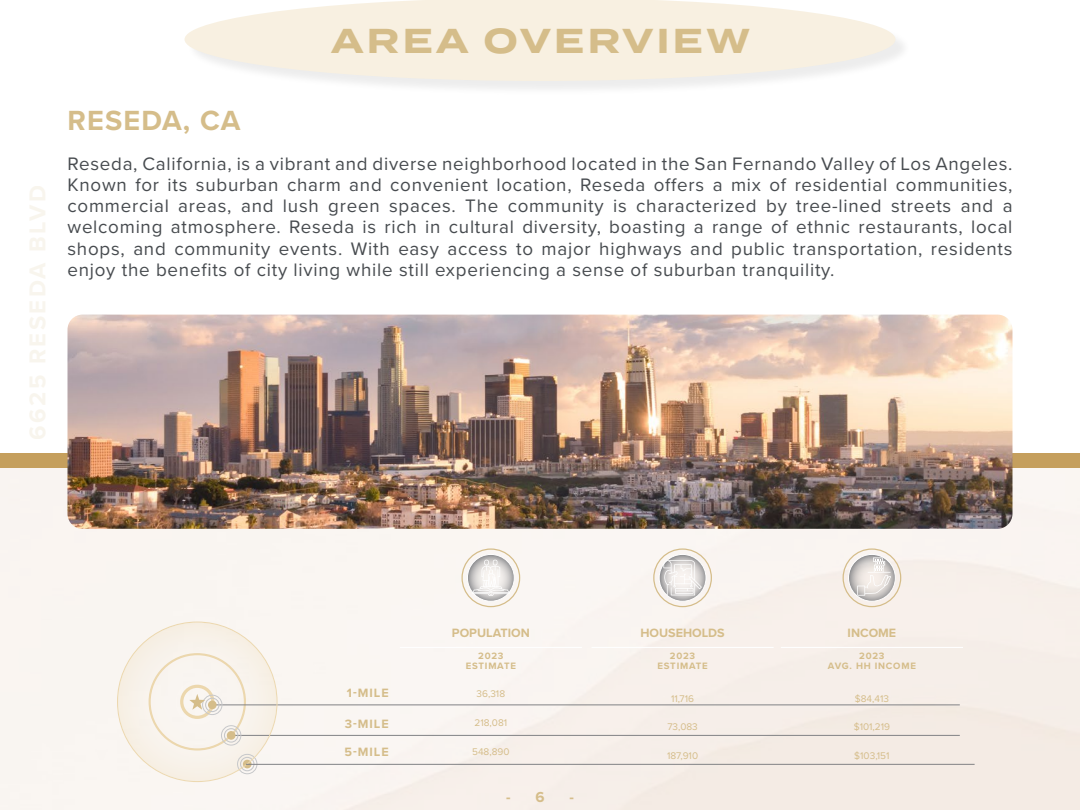
<style>
.page{position:relative;width:1080px;height:810px;background:#fff}
.page>*{position:absolute;margin:0;border:0;box-sizing:border-box;transform-origin:0 0}
.t1{font:700 34.5px "Termina";letter-spacing:.1em;color:#d5bd8a}
.t2{font:700 28.75px "Proxima Nova";letter-spacing:.04em;color:#d5bd8a}
.t3{font:18.75px/21.2px "Proxima Nova";letter-spacing:.04em;color:#474b4f;text-align:justify}
.t4{font:700 15px "Proxima Nova";color:#d5bd8a}
.t5{font:700 12.5px "Proxima Nova";color:#d5bd8a}
.t6{font:10px "Proxima Nova";color:#d5bd8a}
.t7{font:700 9.62px/10.6px "Proxima Nova";letter-spacing:.08em;color:#d5bd8a;text-align:center}
</style>
<div class="page">
<img style="left:0;top:468px;width:1080px;height:342px">
<div style="left:0;top:454px;width:1080px;height:14px;background:#c59f5d"></div>
<img style="left:68px;top:315px;width:944px;height:214px">
<svg style="left:118px;top:622px;width:159px;height:160px;fill:#f8f2ea"></svg>
<hr style="left:400px;top:647px;width:182px;height:1px;background:#fff">
<hr style="left:592px;top:647px;width:182px;height:1px;background:#fff">
<hr style="left:781px;top:647px;width:182px;height:1px;background:#fff">
<hr style="left:212px;top:705px;width:748px;height:1px;background:#818285">
<hr style="left:231px;top:735px;width:729px;height:1px;background:#818285">
<div style="left:202px;top:695px;width:20px;height:20px;border:1px solid #c7c8ca;border-radius:50%"></div>
<div style="left:205px;top:698px;width:15px;height:14px;border:1px solid #c7c8ca;border-radius:50%"></div>
<div style="left:208px;top:701px;width:9px;height:8px;background:#d5bd8a;border-radius:50%"></div>
<div style="left:221px;top:725px;width:20px;height:20px;border:1px solid #c7c8ca;border-radius:50%"></div>
<div style="left:224px;top:728px;width:14px;height:15px;border:1px solid #c7c8ca;border-radius:50%"></div>
<div style="left:227px;top:731px;width:9px;height:9px;background:#d5bd8a;border-radius:50%"></div>
<div style="left:237px;top:754px;width:20px;height:20px;border:1px solid #c7c8ca;border-radius:50%"></div>
<div style="left:240px;top:757px;width:14px;height:14px;border:1px solid #c7c8ca;border-radius:50%"></div>
<svg style="left:243px;top:760px;width:9px;height:8px"></svg>
<div style="left:843px;top:548px;width:58px;height:59px;border:1px solid #d5bd8a;border-radius:50%"></div>
<svg style="left:848px;top:554px;width:47px;height:47px"></svg>
<div style="left:848px;top:554px;width:48px;height:48px;border:1px solid #fff;border-radius:50%"></div>
<svg style="left:857px;top:558px;width:34px;height:38px"></svg>
<div style="left:461px;top:548px;width:59px;height:59px;border:1px solid #d5bd8a;border-radius:50%"></div>
<svg style="left:467px;top:554px;width:47px;height:47px"></svg>
<div style="left:467px;top:554px;width:48px;height:48px;border:1px solid #fff;border-radius:50%"></div>
<svg style="left:472px;top:560px;width:38px;height:36px"></svg>
<div style="left:653px;top:548px;width:59px;height:59px;border:1px solid #d5bd8a;border-radius:50%"></div>
<svg style="left:659px;top:554px;width:47px;height:47px"></svg>
<div style="left:659px;top:554px;width:48px;height:48px;border:1px solid #fff;border-radius:50%"></div>
<svg style="left:663px;top:560px;width:39px;height:35px"></svg>
<svg style="left:189px;top:694px;width:16px;height:16px"></svg>
<div style="left:187px;top:0;width:724px;height:97px;background:#000;opacity:.21"></div>
<svg style="left:185px;top:0;width:710px;height:81px;fill:#f8f0e1"></svg>
<hr style="left:246px;top:764px;width:729px;height:1px;background:#818285">
<h1 class="t1" style="left:331px;top:15px;width:420px">AREA OVERVIEW</h1>
<h2 class="t2" style="left:68px;top:99px;width:174px">RESEDA, CA</h2>
<p class="t3" style="left:68px;top:152px;width:947px">Reseda, California, is a vibrant and diverse neighborhood located in the San Fernando Valley of Los Angeles.<br>Known for its suburban charm and convenient location, Reseda offers a mix of residential communities, commercial areas, and lush green spaces. The community is characterized by tree-lined streets and a welcoming atmosphere. Reseda is rich in cultural diversity, boasting a range of ethnic restaurants, local shops, and community events. With easy access to major highways and public transportation, residents enjoy the benefits of city living while still experiencing a sense of suburban tranquility.</p>
<p class="t5" style="left:347px;top:684px;width:43px">1-MILE</p>
<p class="t5" style="left:345px;top:715px;width:46px">3-MILE</p>
<p class="t5" style="left:344px;top:743px;width:46px">5-MILE</p>
<p class="t5" style="left:452px;top:624px;width:79px">POPULATION</p>
<p class="t7" style="left:466px;top:650px;width:52px">2023<br>ESTIMATE</p>
<p class="t6" style="left:477px;top:687px;width:30px">36,318</p>
<p class="t6" style="left:475px;top:715px;width:34px">218,081</p>
<p class="t6" style="left:472px;top:744px;width:39px">548,890</p>
<p class="t4" style="left:506px;top:786px;width:40px">- 6</p>
<p class="t4" style="left:569px;top:786px;width:6px">-</p>
<p class="t5" style="left:640px;top:624px;width:86px">HOUSEHOLDS</p>
<p class="t7" style="left:658px;top:650px;width:52px">2023<br>ESTIMATE</p>
<p class="t6" style="left:671px;top:691px;width:24px">11,716</p>
<p class="t6" style="left:667px;top:720px;width:32px">73,083</p>
<p class="t6" style="left:667px;top:748px;width:33px">187,910</p>
<p class="t5" style="left:848px;top:624px;width:50px">INCOME</p>
<p class="t7" style="left:828px;top:650px;width:90px">2023<br>AVG. HH INCOME</p>
<p class="t6" style="left:855px;top:691px;width:36px">$84,413</p>
<p class="t6" style="left:854px;top:720px;width:38px">$101,219</p>
<p class="t6" style="left:854px;top:748px;width:37px">$103,151</p>
</div>
